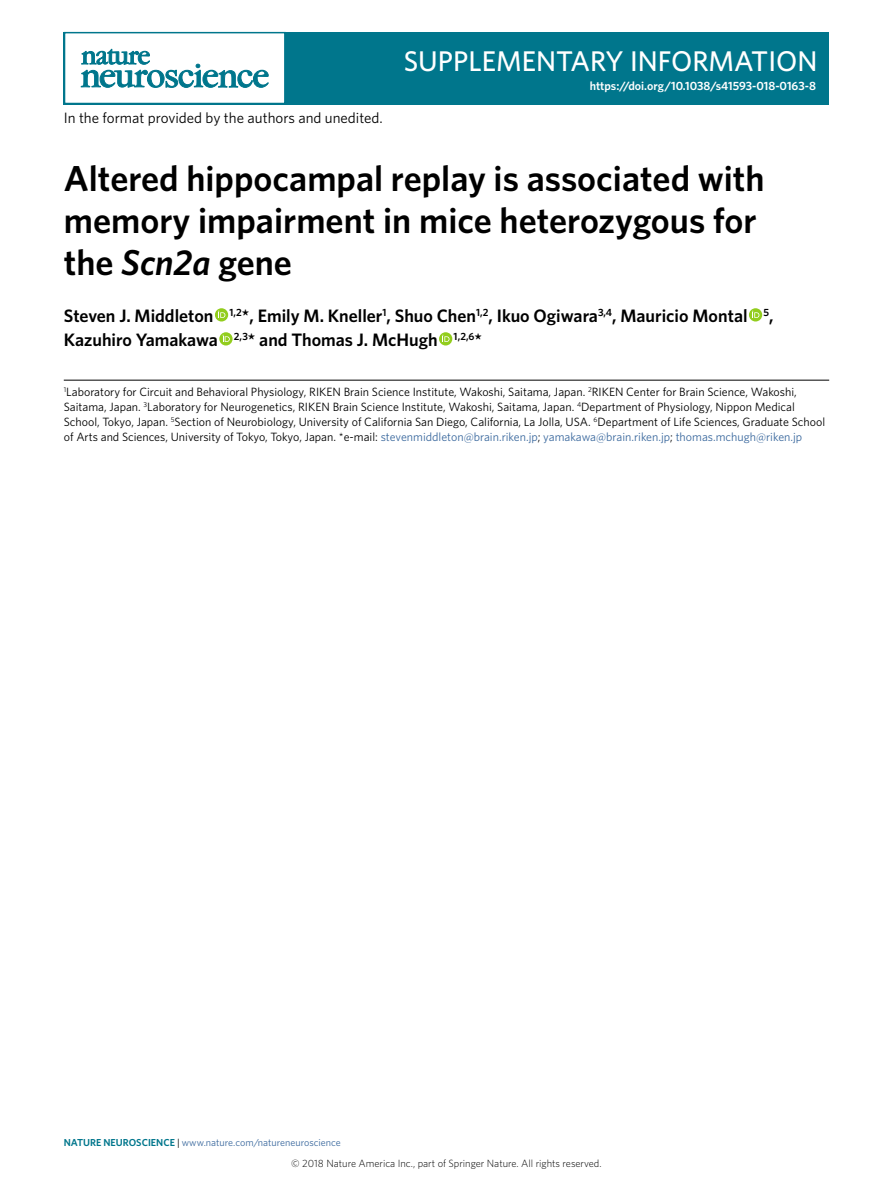
<style>
.page{position:relative;width:893px;height:1187px;background:#fff}
.page>*{position:absolute;margin:0;border:0;box-sizing:border-box;transform-origin:0 0}
.t1{font:600 36px/42px "Whitney";color:#000}
.t2{font:500 30px "Whitney";color:#fff}
.t3{font:500 28.5px "Whitney";color:#fff}
.t4{font:600 18px/24px "Whitney";color:#000}
.t5{font:15px "Whitney";color:#000}
.t6{font:12px/15px "Whitney";color:#000}
.t7{font:600 12px "Whitney";color:#fff}
.t8{font:300 10.5px "Whitney";color:#000}
.t9{font:10.2px "Whitney";color:#3b699e}
.t10{font:600 10.2px "Whitney";color:#00768c}
.s1{font-style:italic}
.s2{color:#3b699e}
.s3{color:#000}
</style>
<div class="page">
<div style="left:64px;top:32px;width:765px;height:72px;background:#00768c"></div>
<div style="left:64px;top:32px;width:222px;height:72px;background:#fff;border:2px solid #00768c"></div>
<svg style="left:81px;top:49px;width:188px;height:39px"></svg>
<hr style="left:64px;top:380px;width:765px;height:1px;background:#000">
<svg style="left:215px;top:308px;width:13px;height:13px"></svg>
<svg style="left:218px;top:310px;width:7px;height:8px"></svg>
<svg style="left:749px;top:308px;width:13px;height:13px"></svg>
<svg style="left:752px;top:310px;width:7px;height:8px"></svg>
<svg style="left:219px;top:332px;width:14px;height:13px"></svg>
<svg style="left:223px;top:334px;width:7px;height:8px"></svg>
<svg style="left:439px;top:332px;width:13px;height:13px"></svg>
<svg style="left:442px;top:334px;width:7px;height:8px"></svg>
<p class="t5" style="left:64px;top:108px;width:321px">In the format provided by the authors and unedited.</p>
<h2 class="t2" style="left:690px;top:39px;width:129px">ARTICLES</h2>
<p class="t7" style="left:590px;top:78px;width:228px">https://doi.org/10.1038/s41593-018-0163-8</p>
<h3 class="t3" style="left:404px;top:43px;width:415px">SUPPLEMENTARY INFORMATION</h3>
<h1 class="t1" style="left:64px;top:157px;width:702px">Altered hippocampal replay is associated with memory impairment in mice heterozygous for the <span class="s1">Scn2a</span> gene</h1>
<h3 class="t4" style="left:64px;top:303px;width:711px">Steven J. Middleton <sup>1,2</sup>*, Emily M. Kneller<sup>1</sup>, Shuo Chen<sup>1,2</sup>, Ikuo Ogiwara<sup>3,4</sup>, Mauricio Montal <sup>5</sup>,<br>Kazuhiro Yamakawa <sup>2,3</sup>* and Thomas J. McHugh <sup>1,2,6</sup>*</h3>
<p class="t6" style="left:64px;top:384px;width:763px"><sup>1</sup>Laboratory for Circuit and Behavioral Physiology, RIKEN Brain Science Institute, Wakoshi, Saitama, Japan. <sup>2</sup>RIKEN Center for Brain Science, Wakoshi, Saitama, Japan. <sup>3</sup>Laboratory for Neurogenetics, RIKEN Brain Science Institute, Wakoshi, Saitama, Japan. <sup>4</sup>Department of Physiology, Nippon Medical School, Tokyo, Japan. <sup>5</sup>Section of Neurobiology, University of California San Diego, California, La Jolla, USA. <sup>6</sup>Department of Life Sciences, Graduate School of Arts and Sciences, University of Tokyo, Tokyo, Japan. *e-mail: <span class="s2">stevenmiddleton@brain.riken.jp</span>; <span class="s2">yamakawa@brain.riken.jp</span>; <span class="s2">thomas.mchugh@riken.jp</span></p>
<p class="t10" style="left:64px;top:1135px;width:72px">Nature Neuroscience</p>
<p class="t9" style="left:177px;top:1135px;width:165px"><span class="s3">|</span> www.nature.com/natureneuroscience</p>
<p class="t8" style="left:291px;top:1156px;width:312px">© 2018 Nature America Inc., part of Springer Nature. All rights reserved.</p>
</div>
